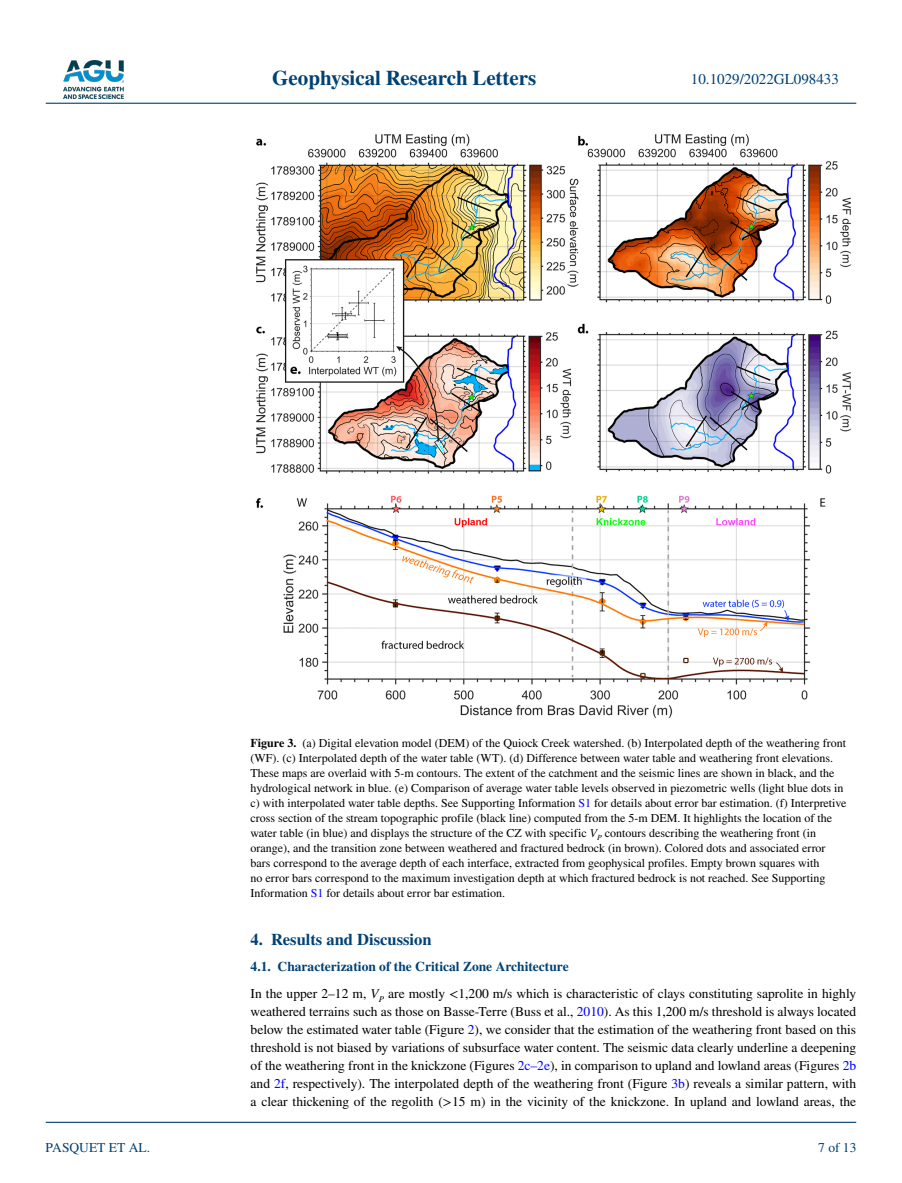
<style>
.page{position:relative;width:902px;height:1183px;background:#fff}
.page>*{position:absolute;margin:0;border:0;box-sizing:border-box;transform-origin:0 0}
.t1{font:700 21px "STIX";color:#004174}
.t2{font:700 16.5px "STIX";color:#004174}
.t3{font:15px "STIX";color:#004174}
.t4{font:13.5px/18px "STIX";color:#000}
.t5{font:13.5px "STIX";color:#004174}
.t6{font:12px/15px "STIX";color:#000}
.s1{font-weight:700}
.s2{color:#00f}
.s3{font-style:italic}
.s4{font-weight:700;color:#004174}
</style>
<div class="page">
<img style="left:63px;top:60px;width:60px;height:39px">
<hr style="left:46px;top:103px;width:810px;height:1px;background:#004174">
<hr style="left:46px;top:1121px;width:810px;height:1px;background:#004174">
<img style="left:256px;top:134px;width:595px;height:584px">
<h1 class="t1" style="left:272px;top:66px;width:265px">Geophysical Research Letters</h1>
<p class="t3" style="left:691px;top:69px;width:149px">10.1029/2022GL098433</p>
<p class="t5" style="left:45px;top:1138px;width:106px">PASQUET ET AL.</p>
<p class="t6" style="left:250px;top:735px;width:597px"><span class="s1">Figure 3.</span> (a) Digital elevation model (DEM) of the Quiock Creek watershed. (b) Interpolated depth of the weathering front (WF). (c) Interpolated depth of the water table (WT). (d) Difference between water table and weathering front elevations.<br>These maps are overlaid with 5-m contours. The extent of the catchment and the seismic lines are shown in black, and the hydrological network in blue. (e) Comparison of average water table levels observed in piezometric wells (light blue dots in c) with interpolated water table depths. See Supporting Information <span class="s2">S1</span> for details about error bar estimation. (f) Interpretive cross section of the stream topographic profile (black line) computed from the 5-m DEM. It highlights the location of the water table (in blue) and displays the structure of the CZ with specific <span class="s3">V</span><sub>P</sub> contours describing the weathering front (in orange), and the transition zone between weathered and fractured bedrock (in brown). Colored dots and associated error bars correspond to the average depth of each interface, extracted from geophysical profiles. Empty brown squares with<br>no error bars correspond to the maximum investigation depth at which fractured bedrock is not reached. See Supporting Information <span class="s2">S1</span> for details about error bar estimation.</p>
<h2 class="t2" style="left:250px;top:929px;width:182px">4. Results and Discussion</h2>
<p class="t4" style="left:250px;top:953px;width:607px;line-height:27px"><span class="s4">4.1. Characterization of the Critical Zone Architecture<br></span>In the upper 2–12 m, <span class="s3">V</span><sub>P</sub> are mostly &lt;1,200 m/s which is characteristic of clays constituting saprolite in highly</p>
<p class="t4" style="left:250px;top:1002px;width:607px;text-align:justify">weathered terrains such as those on Basse-Terre (Buss et al., <span class="s2">2010</span>). As this 1,200 m/s threshold is always located below the estimated water table (Figure <span class="s2">2</span>), we consider that the estimation of the weathering front based on this threshold is not biased by variations of subsurface water content. The seismic data clearly underline a deepening of the weathering front in the knickzone (Figures <span class="s2">2c–2e</span>), in comparison to upland and lowland areas (Figures <span class="s2">2b </span>and <span class="s2">2f</span>, respectively). The interpolated depth of the weathering front (Figure <span class="s2">3b</span>) reveals a similar pattern, with a clear thickening of the regolith (&gt;15 m) in the vicinity of the knickzone. In upland and lowland areas, the</p>
<p class="t5" style="left:818px;top:1138px;width:40px">7 of 13</p>
</div>
